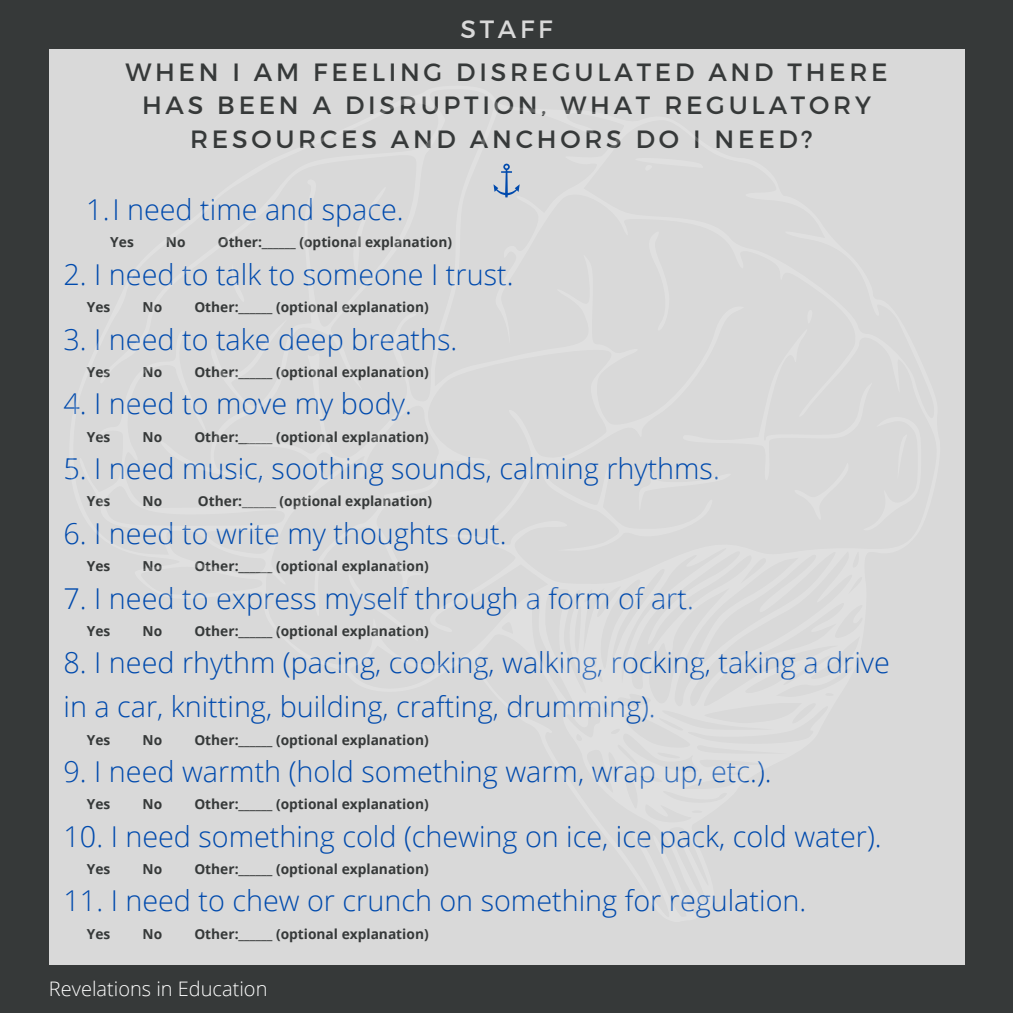
<style>
.page{position:relative;width:1013px;height:1013px;background:#fff}
.page>*{position:absolute;margin:0;border:0;box-sizing:border-box;transform-origin:0 0}
.t1{font:300 28.75px/44px "Open Sans";color:#004aad}
.t2{font:25px/33.8px "Montserrat";letter-spacing:.15em;color:#363939;text-align:center}
.t3{font:25px "Montserrat";letter-spacing:.15em;color:#d9d9d9}
.t4{font:300 20px "Open Sans";color:#fff}
.t5{font:700 13.75px "Open Sans";color:#363939}
</style>
<div class="page">
<div style="left:0;top:0;width:1012px;height:1012px;background:#363939"></div>
<div style="left:49px;top:49px;width:915px;height:915px;background:#d9d9d9"></div>
<p class="t3" style="left:460px;top:13px;width:94px">STAFF</p>
<p class="t2" style="left:125px;top:54px;width:763px">WHEN I AM FEELING DISREGULATED AND THERE<br>HAS BEEN A DISRUPTION, WHAT REGULATORY<br>RESOURCES AND ANCHORS DO I NEED?</p>
<p class="t1" style="left:86px;top:187px;width:319px">1.I need time and space.</p>
<p class="t5" style="left:110px;top:233px;width:25px">Yes</p>
<p class="t5" style="left:166px;top:233px;width:21px">No</p>
<p class="t5" style="left:218px;top:233px;width:236px">Other:______ (optional explanation)</p>
<p class="t1" style="left:64px;top:252px;width:451px">2. I need to talk to someone I trust.</p>
<p class="t5" style="left:87px;top:297px;width:25px">Yes</p>
<p class="t5" style="left:142px;top:297px;width:21px">No</p>
<p class="t5" style="left:194px;top:297px;width:236px">Other:______ (optional explanation)</p>
<p class="t1" style="left:64px;top:316px;width:395px">3. I need to take deep breaths.</p>
<p class="t5" style="left:87px;top:362px;width:25px">Yes</p>
<p class="t5" style="left:142px;top:362px;width:21px">No</p>
<p class="t5" style="left:194px;top:362px;width:236px">Other:______ (optional explanation)</p>
<p class="t1" style="left:64px;top:381px;width:350px">4. I need to move my body.</p>
<p class="t5" style="left:87px;top:427px;width:25px">Yes</p>
<p class="t5" style="left:142px;top:427px;width:21px">No</p>
<p class="t5" style="left:194px;top:427px;width:236px">Other:______ (optional explanation)</p>
<p class="t1" style="left:64px;top:446px;width:658px">5. I need music, soothing sounds, calming rhythms.</p>
<p class="t5" style="left:87px;top:491px;width:25px">Yes</p>
<p class="t5" style="left:142px;top:491px;width:21px">No</p>
<p class="t5" style="left:198px;top:491px;width:236px">Other:______ (optional explanation)</p>
<p class="t1" style="left:64px;top:510px;width:444px">6. I need to write my thoughts out.</p>
<p class="t5" style="left:87px;top:556px;width:25px">Yes</p>
<p class="t5" style="left:142px;top:556px;width:21px">No</p>
<p class="t5" style="left:194px;top:556px;width:236px">Other:______ (optional explanation)</p>
<p class="t1" style="left:64px;top:575px;width:632px">7. I need to express myself through a form of art.</p>
<p class="t5" style="left:87px;top:621px;width:25px">Yes</p>
<p class="t5" style="left:142px;top:621px;width:21px">No</p>
<p class="t5" style="left:194px;top:621px;width:236px">Other:______ (optional explanation)</p>
<p class="t1" style="left:64px;top:640px;width:827px">8. I need rhythm (pacing, cooking, walking, rocking, taking a drive in a car, knitting, building, crafting, drumming).</p>
<p class="t5" style="left:87px;top:729px;width:25px">Yes</p>
<p class="t5" style="left:142px;top:729px;width:21px">No</p>
<p class="t5" style="left:194px;top:729px;width:236px">Other:______ (optional explanation)</p>
<p class="t1" style="left:64px;top:748px;width:709px">9. I need warmth (hold something warm, wrap up, etc.).</p>
<p class="t5" style="left:87px;top:794px;width:25px">Yes</p>
<p class="t5" style="left:142px;top:794px;width:21px">No</p>
<p class="t5" style="left:194px;top:794px;width:236px">Other:______ (optional explanation)</p>
<p class="t1" style="left:64px;top:813px;width:819px">10. I need something cold (chewing on ice, ice pack, cold water).</p>
<p class="t5" style="left:87px;top:859px;width:25px">Yes</p>
<p class="t5" style="left:142px;top:859px;width:21px">No</p>
<p class="t5" style="left:194px;top:859px;width:236px">Other:______ (optional explanation)</p>
<p class="t1" style="left:64px;top:878px;width:744px">11. I need to chew or crunch on something for regulation.</p>
<p class="t5" style="left:87px;top:924px;width:25px">Yes</p>
<p class="t5" style="left:142px;top:924px;width:21px">No</p>
<p class="t5" style="left:194px;top:924px;width:236px">Other:______ (optional explanation)</p>
<p class="t4" style="left:49px;top:974px;width:220px">Revelations in Education</p>
</div>
